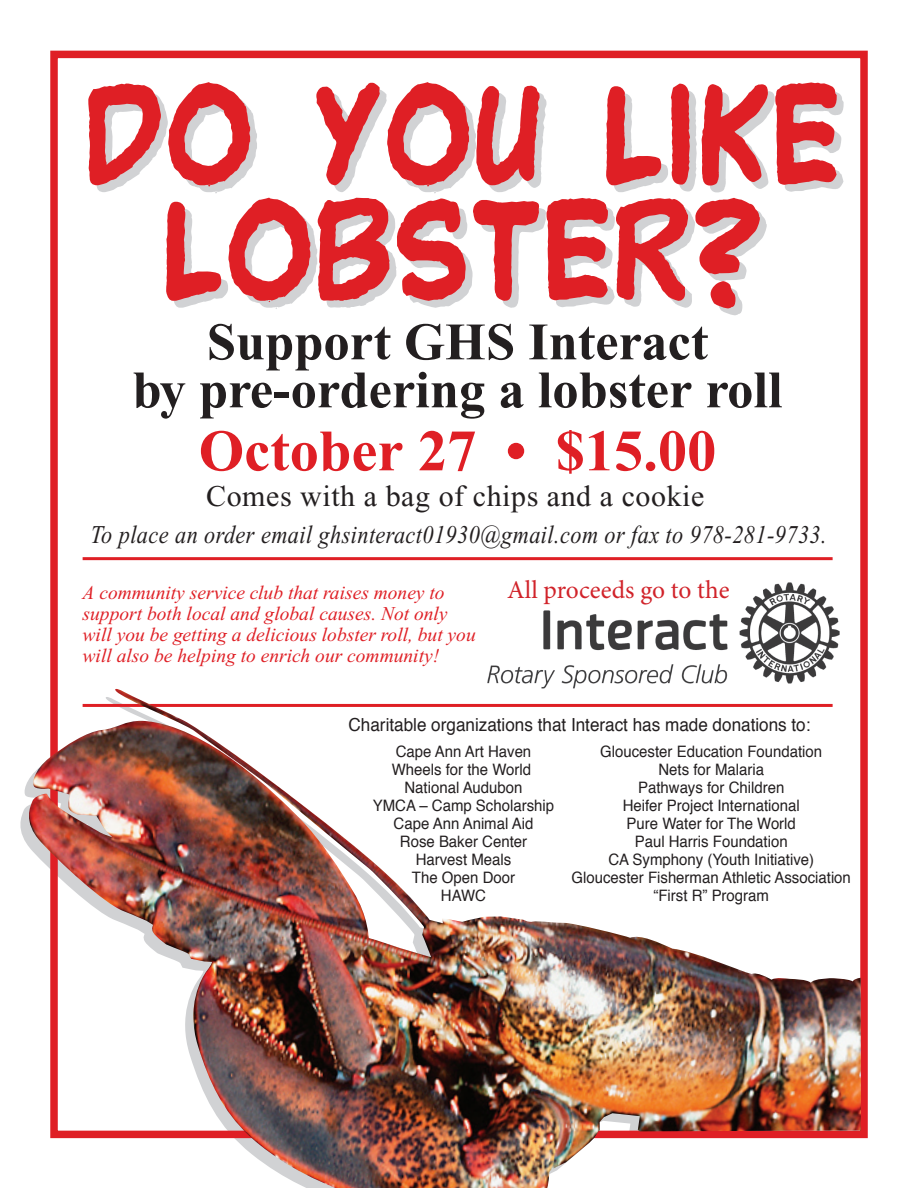
<style>
.page{position:relative;width:918px;height:1188px;background:#fff}
.page>*{position:absolute;margin:0;border:0;box-sizing:border-box;transform-origin:0 0}
.t1{font:700 58.5px "Times New Roman";color:#df1f25}
.t2{font:700 52.5px/48px "Times New Roman";color:#231f20;text-align:center}
.t3{font:30px "Times New Roman";letter-spacing:.02em;color:#231f20}
.t4{font:italic 25.5px "Times New Roman";letter-spacing:.02em;color:#231f20;scale:.88 1}
.t5{font:25.5px "Minion Pro";color:#d1232a}
.t6{font:italic 19.5px/21px "Times New Roman";color:#df1f25}
.t7{font:18px "Helvetica";color:#231f20;scale:.95 1}
.t8{font:15.75px/18px "Helvetica";color:#231f20;text-align:center;scale:.95 1}
</style>
<div class="page">
<svg style="left:88px;top:82px;width:756px;height:233px"></svg>
<div style="left:50px;top:51px;width:818px;height:1087px;border:8px solid #df1f25"></div>
<hr style="left:83px;top:557px;width:750px;height:3px;background:#df1f25">
<img style="left:22px;top:689px;width:839px;height:499px">
<img style="left:487px;top:582px;width:354px;height:108px">
<h2 class="t2" style="left:132px;top:318px;width:652px">Support GHS Interact<br>by pre-ordering a lobster roll</h2>
<h1 class="t1" style="left:199px;top:418px;width:519px">October 27 • $15.00</h1>
<h3 class="t3" style="left:206px;top:480px;width:500px">Comes with a bag of chips and a cookie</h3>
<h3 class="t4" style="left:90px;top:521px;width:838px">To place an order email ghsinteract01930@gmail.com or fax to 978-281-9733.</h3>
<p class="t6" style="left:83px;top:582px;width:395px">A community service club that raises money to support both local and global causes. Not only will you be getting a delicious lobster roll, but you will also be helping to enrich our community!</p>
<h3 class="t5" style="left:507px;top:573px;width:224px">All proceeds go to the</h3>
<p class="t7" style="left:349px;top:711px;width:488px">Charitable organizations that Interact has made donations to:</p>
<p class="t8" style="left:373px;top:743px;width:192px">Cape Ann Art Haven<br>Wheels for the World<br>National Audubon<br>YMCA – Camp Scholarship<br>Cape Ann Animal Aid<br>Rose Baker Center<br>Harvest Meals<br>The Open Door<br>HAWC</p>
<p class="t8" style="left:572px;top:743px;width:296px">Gloucester Education Foundation<br>Nets for Malaria<br>Pathways for Children<br>Heifer Project International<br>Pure Water for The World<br>Paul Harris Foundation<br>CA Symphony (Youth Initiative)<br>Gloucester Fisherman Athletic Association “First R” Program</p>
</div>
